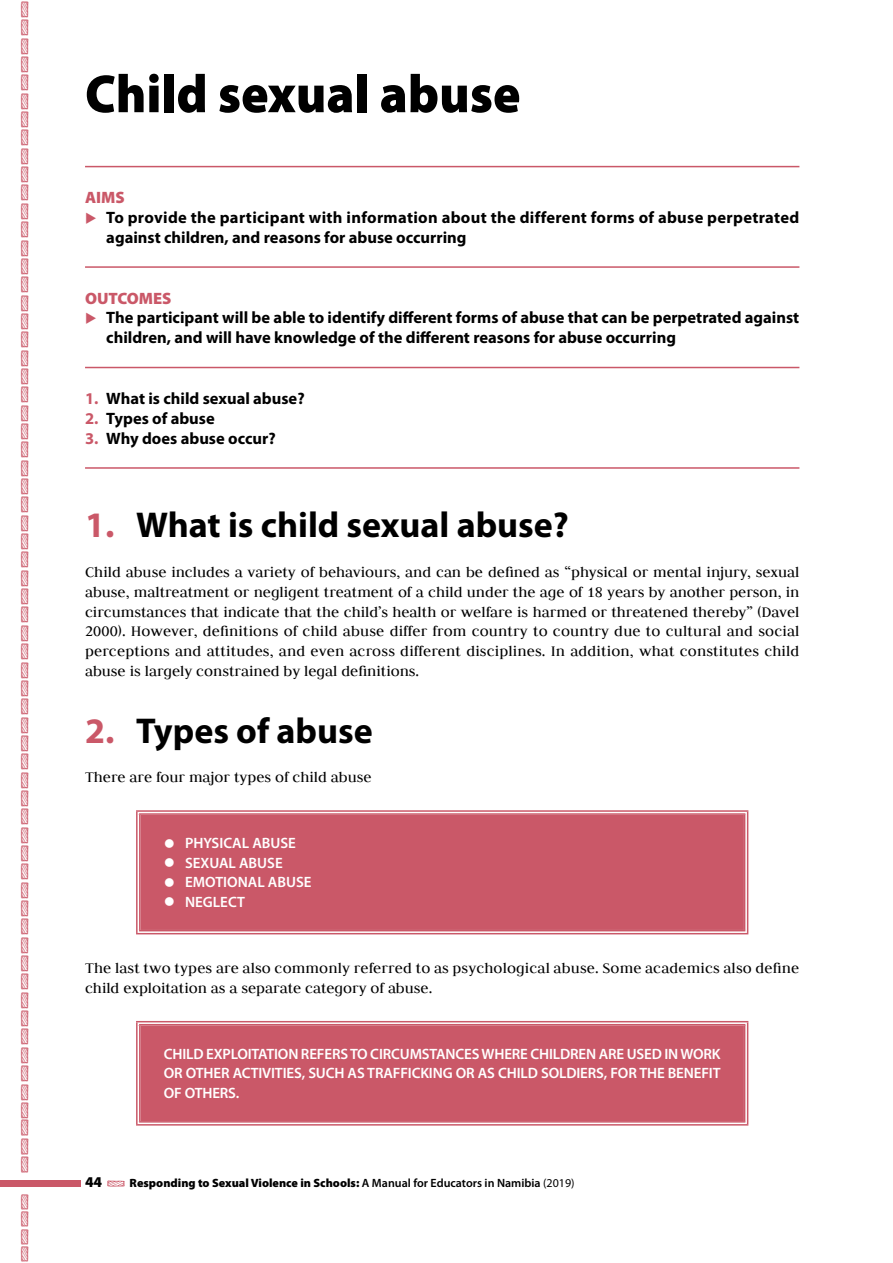
<style>
.page{position:relative;width:893px;height:1263px;background:#fff}
.page>*{position:absolute;margin:0;border:0;box-sizing:border-box;transform-origin:0 0}
.t1{font:900 54px "Myriad Pro";color:#000;scale:.95 1}
.t2{font:46.8px "KG Second Chances Sketch";color:#ca5868}
.t3{font:700 36px "Myriad Pro";color:#000}
.t4{font:16.5px/19.8px "Judson";color:#000;text-align:justify}
.t5{font:700 16.5px/19.8px "Myriad Pro";color:#000}
.t6{font:700 16.5px/19.8px "Myriad Pro";letter-spacing:.02em;color:#000}
.t7{font:900 16.5px "Myriad Pro";color:#ca5868}
.t8{font:600 15px/19.5px "Myriad Pro";letter-spacing:-.01em;color:#fff}
.t9{font:900 15px "Myriad Pro";color:#000}
.t10{font:900 12px "Myriad Pro";color:#000}
.s1{color:#fff}
.s2{color:#ca5868}
.s3{font-weight:600}
.s4{font-weight:400}
</style>
<div class="page">
<svg style="left:107px;top:1180px;width:18px;height:6px"></svg>
<div style="left:0;top:1180px;width:80px;height:6px;background:#ca5868"></div>
<div style="left:138px;top:812px;width:608px;height:120px;background:#ca5868"></div>
<div style="left:136px;top:810px;width:612px;height:5px;background:#fff"></div>
<div style="left:136px;top:815px;width:5px;height:115px;background:#fff"></div>
<svg style="left:745px;top:815px;width:2px;height:115px"></svg>
<svg style="left:138px;top:930px;width:609px;height:3px"></svg>
<hr style="left:136px;top:810px;width:612px;height:2px;background:#ca5868">
<hr style="left:139px;top:813px;width:606px;height:2px;background:#ca5868">
<hr style="left:136px;top:812px;width:2px;height:121px;background:#ca5868">
<hr style="left:139px;top:815px;width:2px;height:115px;background:#ca5868">
<hr style="left:747px;top:812px;width:1px;height:121px;background:#ca5868">
<hr style="left:139px;top:930px;width:606px;height:1px;background:#ca5868">
<hr style="left:136px;top:933px;width:612px;height:1px;background:#ca5868">
<div style="left:138px;top:1023px;width:608px;height:100px;background:#ca5868"></div>
<svg style="left:138px;top:1022px;width:609px;height:3px"></svg>
<div style="left:136px;top:1025px;width:5px;height:96px;background:#fff"></div>
<svg style="left:745px;top:1025px;width:2px;height:96px"></svg>
<svg style="left:138px;top:1121px;width:609px;height:3px"></svg>
<hr style="left:136px;top:1021px;width:612px;height:1px;background:#ca5868">
<hr style="left:139px;top:1024px;width:606px;height:1px;background:#ca5868">
<hr style="left:136px;top:1022px;width:2px;height:102px;background:#ca5868">
<hr style="left:139px;top:1025px;width:2px;height:96px;background:#ca5868">
<hr style="left:747px;top:1022px;width:1px;height:102px;background:#ca5868">
<hr style="left:139px;top:1121px;width:606px;height:1px;background:#ca5868">
<hr style="left:136px;top:1124px;width:612px;height:1px;background:#ca5868">
<hr style="left:85px;top:166px;width:714px;height:1px;background:#ca5868">
<hr style="left:85px;top:266px;width:714px;height:2px;background:#ca5868">
<hr style="left:85px;top:367px;width:714px;height:1px;background:#ca5868">
<hr style="left:85px;top:467px;width:714px;height:2px;background:#ca5868">
<h2 class="t2" style="left:54px;top:0;width:1264px;rotate:90deg">----------------------------------------------------------------<span class="s1">-</span>----</h2>
<h1 class="t1" style="left:85px;top:58px;width:460px">Child sexual abuse</h1>
<p class="t7" style="left:85px;top:187px;width:41px">AIMS</p>
<p class="t6" style="left:106px;top:207px;width:694px">To provide the participant with information about the different forms of abuse perpetrated against children, and reasons for abuse occurring</p>
<p class="t7" style="left:85px;top:287px;width:88px">OUTCOMES</p>
<p class="t5" style="left:106px;top:307px;width:694px">The participant will be able to identify different forms of abuse that can be perpetrated against children, and will have knowledge of the different reasons for abuse occurring</p>
<p class="t5" style="left:85px;top:388px;width:221px"><span class="s2">1.</span> What is child sexual abuse?</p>
<p class="t5" style="left:85px;top:408px;width:131px"><span class="s2">2.</span> Types of abuse</p>
<p class="t5" style="left:85px;top:428px;width:192px"><span class="s2">3.</span> Why does abuse occur?</p>
<h3 class="t3" style="left:85px;top:502px;width:485px"><span class="s2">1.</span> What is child sexual abuse?</h3>
<p class="t4" style="left:85px;top:562px;width:716px">Child abuse includes a variety of behaviours, and can be defined as “physical or mental injury, sexual abuse, maltreatment or negligent treatment of a child under the age of 18 years by another person, in circumstances that indicate that the child’s health or welfare is harmed or threatened thereby” (Davel 2000). However, definitions of child abuse differ from country to country due to cultural and social perceptions and attitudes, and even across different disciplines. In addition, what constitutes child abuse is largely constrained by legal definitions.</p>
<h3 class="t3" style="left:85px;top:708px;width:289px"><span class="s2">2.</span> Types of abuse</h3>
<p class="t4" style="left:85px;top:767px;width:288px">There are four major types of child abuse</p>
<p class="t8" style="left:185px;top:833px;width:128px">PHYSICAL ABUSE<br>SEXUAL ABUSE<br>EMOTIONAL ABUSE<br>NEGLECT</p>
<p class="t4" style="left:85px;top:958px;width:716px">The last two types are also commonly referred to as psychological abuse. Some academics also define child exploitation as a separate category of abuse.</p>
<p class="t8" style="left:164px;top:1044px;width:558px;text-align:justify">CHILD EXPLOITATION REFERS TO CIRCUMSTANCES WHERE CHILDREN ARE USED IN WORK OR OTHER ACTIVITIES, SUCH AS TRAFFICKING OR AS CHILD SOLDIERS, FOR THE BENEFIT OF OTHERS.</p>
<p class="t9" style="left:85px;top:1171px;width:19px">44</p>
<p class="t10" style="left:130px;top:1174px;width:446px">Responding to Sexual Violence in Schools: <span class="s3">A Manual for Educators in Namibia</span> <span class="s4">(2019)</span></p>
</div>
